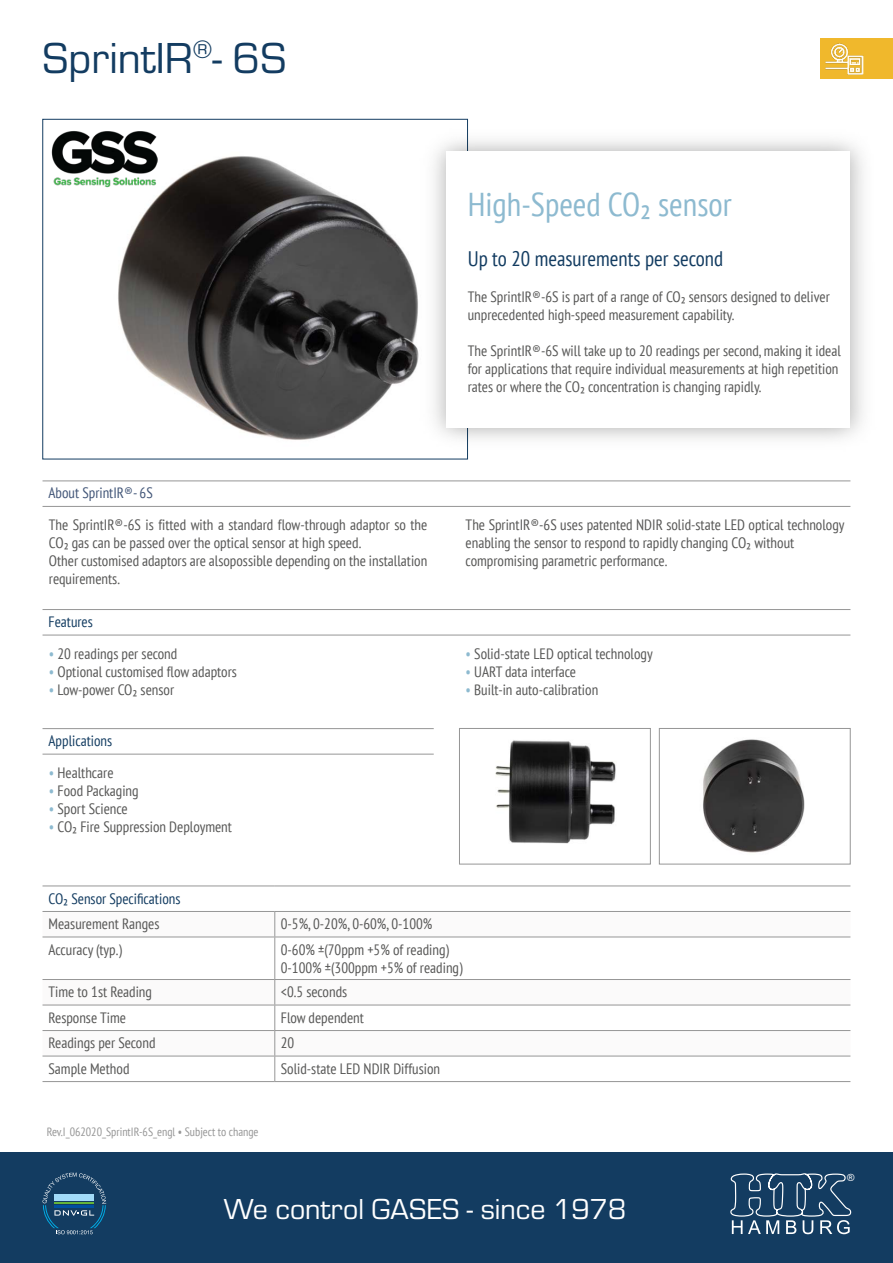
<style>
.page{position:relative;width:893px;height:1263px;background:#fff}
.page>*{position:absolute;margin:0;border:0;box-sizing:border-box;transform-origin:0 0}
.t1{font:45px "Eurostile";color:#133c61}
.t2{font:condensed 33px "PT Sans";color:#8dbad0}
.t3{font:30px "Eurostile";color:#fff}
.t4{font:condensed 21px "PT Sans";color:#133c61}
.t5{font:condensed 15px/18px "PT Sans";color:#575756}
.t6{font:condensed 15px "PT Sans";color:#133c61}
.t7{font:condensed 15px "PT Sans";color:#425678}
.t8{font:condensed 12px "PT Sans";color:#969696}
.t9{font:9.9px "Arial";color:#fff}
.s1{color:#8dbad0}
</style>
<div class="page">
<div style="left:0;top:1152px;width:893px;height:111px;background:#133c61"></div>
<svg style="left:43px;top:1172px;width:63px;height:62px"></svg>
<svg style="left:730px;top:1173px;width:122px;height:61px"></svg>
<div style="left:821px;top:38px;width:72px;height:41px;background:#f0b82c"></div>
<img style="left:825px;top:43px;width:39px;height:31px">
<img style="left:106px;top:156px;width:309px;height:284px">
<img style="left:415px;top:123px;width:449px;height:332px">
<div style="left:446px;top:151px;width:404px;height:276px;background:#fff"></div>
<hr style="left:43px;top:609px;width:807px;height:1px;background:#969696">
<hr style="left:43px;top:635px;width:807px;height:1px;background:#969696">
<hr style="left:43px;top:480px;width:807px;height:1px;background:#969696">
<hr style="left:43px;top:506px;width:807px;height:1px;background:#969696">
<img style="left:51px;top:131px;width:106px;height:56px">
<svg style="left:43px;top:937px;width:807px;height:144px"></svg>
<svg style="left:274px;top:912px;width:1px;height:24px"></svg>
<hr style="left:43px;top:936px;width:232px;height:1px;background:#969696">
<hr style="left:275px;top:936px;width:575px;height:1px;background:#969696">
<hr style="left:274px;top:937px;width:1px;height:42px;background:#969696">
<hr style="left:43px;top:979px;width:232px;height:1px;background:#969696">
<hr style="left:275px;top:979px;width:575px;height:1px;background:#969696">
<hr style="left:43px;top:1005px;width:232px;height:1px;background:#969696">
<hr style="left:275px;top:1005px;width:575px;height:1px;background:#969696">
<hr style="left:43px;top:1030px;width:232px;height:1px;background:#969696">
<hr style="left:275px;top:1030px;width:575px;height:1px;background:#969696">
<hr style="left:43px;top:1056px;width:232px;height:1px;background:#969696">
<hr style="left:275px;top:1056px;width:575px;height:1px;background:#969696">
<svg style="left:274px;top:980px;width:1px;height:101px"></svg>
<hr style="left:43px;top:885px;width:232px;height:1px;background:#969696">
<hr style="left:275px;top:885px;width:575px;height:1px;background:#969696">
<hr style="left:43px;top:911px;width:232px;height:1px;background:#969696">
<hr style="left:275px;top:911px;width:575px;height:1px;background:#969696">
<hr style="left:43px;top:1081px;width:232px;height:1px;background:#969696">
<hr style="left:275px;top:1081px;width:575px;height:1px;background:#969696">
<hr style="left:43px;top:728px;width:391px;height:1px;background:#969696">
<hr style="left:43px;top:754px;width:391px;height:1px;background:#969696">
<img style="left:495px;top:740px;width:121px;height:104px">
<div style="left:459px;top:728px;width:192px;height:136px;border:1px solid #969696"></div>
<img style="left:703px;top:739px;width:102px;height:114px">
<div style="left:659px;top:728px;width:191px;height:136px;border:1px solid #969696"></div>
<h1 class="t1" style="left:43px;top:34px;width:245px">SprintIR<sup>®</sup>- 6S</h1>
<p class="t7" style="left:49px;top:484px;width:106px">About SprintIR®- 6S</p>
<p class="t5" style="left:49px;top:516px;width:380px">The SprintIR®-6S is fitted with a standard flow-through adaptor so the CO₂ gas can be passed over the optical sensor at high speed.<br>Other customised adaptors are alsopossible depending on the installation requirements.</p>
<p class="t6" style="left:49px;top:612px;width:46px">Features</p>
<p class="t5" style="left:49px;top:644px;width:130px"><span class="s1">•</span> 20 readings per second</p>
<p class="t5" style="left:49px;top:662px;width:189px"><span class="s1">•</span> Optional customised flow adaptors</p>
<p class="t5" style="left:49px;top:680px;width:127px"><span class="s1">•</span> Low-power CO₂ sensor</p>
<p class="t6" style="left:49px;top:731px;width:65px">Applications</p>
<p class="t5" style="left:49px;top:763px;width:66px"><span class="s1">•</span> Healthcare</p>
<p class="t5" style="left:49px;top:781px;width:91px"><span class="s1">•</span> Food Packaging</p>
<p class="t5" style="left:49px;top:799px;width:80px"><span class="s1">•</span> Sport Science</p>
<p class="t5" style="left:49px;top:817px;width:185px"><span class="s1">•</span> CO₂ Fire Suppression Deployment</p>
<h2 class="t2" style="left:468px;top:183px;width:266px">High-Speed CO₂ sensor</h2>
<h3 class="t4" style="left:468px;top:246px;width:257px">Up to 20 measurements per second</h3>
<p class="t5" style="left:468px;top:288px;width:364px">The SprintIR®-6S is part of a range of CO₂ sensors designed to deliver unprecedented high-speed measurement capability.</p>
<p class="t5" style="left:468px;top:342px;width:375px">The SprintIR®-6S will take up to 20 readings per second, making it ideal for applications that require individual measurements at high repetition rates or where the CO₂ concentration is changing rapidly.</p>
<p class="t5" style="left:466px;top:516px;width:380px">The SprintIR®-6S uses patented NDIR solid-state LED optical technology enabling the sensor to respond to rapidly changing CO₂ without compromising parametric performance.</p>
<p class="t5" style="left:466px;top:644px;width:189px"><span class="s1">•</span> Solid-state LED optical technology</p>
<p class="t5" style="left:466px;top:662px;width:112px"><span class="s1">•</span> UART data interface</p>
<p class="t5" style="left:466px;top:680px;width:134px"><span class="s1">•</span> Built-in auto-calibration</p>
<p class="t6" style="left:49px;top:889px;width:133px">CO₂ Sensor Specifications</p>
<p class="t5" style="left:49px;top:914px;width:113px">Measurement Ranges</p>
<p class="t5" style="left:281px;top:914px;width:153px">0-5%, 0-20%, 0-60%, 0-100%</p>
<p class="t5" style="left:49px;top:940px;width:75px">Accuracy (typ.)</p>
<p class="t5" style="left:281px;top:940px;width:183px">0-60% ±(70ppm +5% of reading)<br>0-100% ±(300ppm +5% of reading)</p>
<p class="t5" style="left:49px;top:982px;width:105px">Time to 1st Reading</p>
<p class="t5" style="left:281px;top:982px;width:68px">&lt;0.5 seconds</p>
<p class="t5" style="left:49px;top:1008px;width:79px">Response Time</p>
<p class="t5" style="left:281px;top:1008px;width:85px">Flow dependent</p>
<p class="t5" style="left:49px;top:1033px;width:109px">Readings per Second</p>
<p class="t5" style="left:281px;top:1033px;width:15px">20</p>
<p class="t5" style="left:49px;top:1059px;width:83px">Sample Method</p>
<p class="t5" style="left:281px;top:1059px;width:161px">Solid-state LED NDIR Diffusion</p>
<p class="t8" style="left:47px;top:1124px;width:213px">Rev.I_062020_SprintIR-6S_engl • Subject to change</p>
<h3 class="t3" style="left:224px;top:1193px;width:404px">We control GASES - since 1978</h3>
<p class="t9" style="left:847px;top:1171px;width:9px">®</p>
</div>
